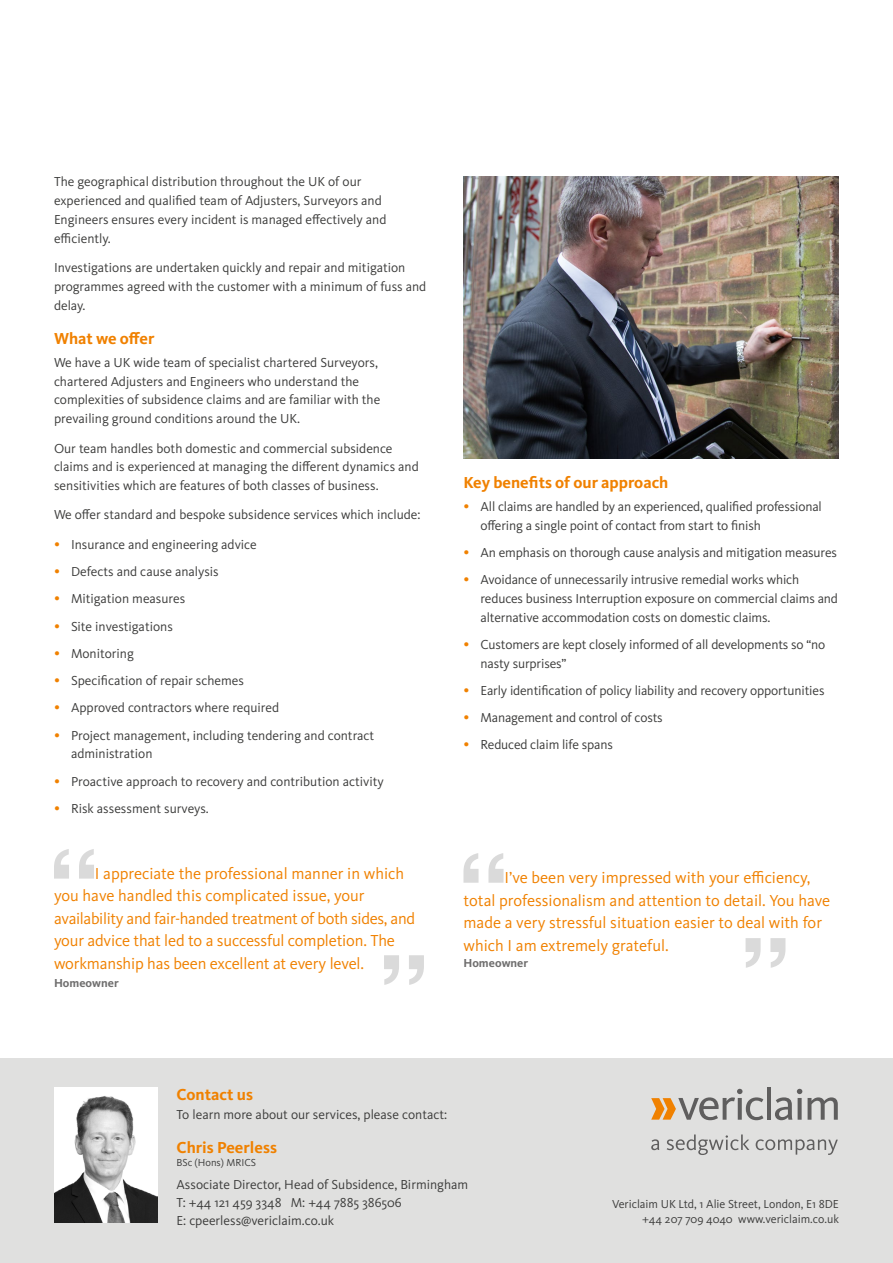
<style>
.page{position:relative;width:893px;height:1263px;background:#fff}
.page>*{position:absolute;margin:0;border:0;box-sizing:border-box;transform-origin:0 0}
.t1{font:16.5px/22.5px "Kievit OT";color:#f08100}
.t2{font:700 16.5px "Kievit OT";color:#f08100}
.t3{font:13.5px/18.8px "Kievit OT";color:#3c3c3b}
.t4{font:12px/15px "Kievit OT";color:#3c3c3b;text-align:right}
.t5{font:700 12px "Kievit OT";color:#706f6f}
.t6{font:10.5px "Kievit OT";color:#3c3c3b}
.s1{font-size:16.5px;color:#f08100}
</style>
<div class="page">
<div style="left:0;top:1059px;width:893px;height:204px;background:#e0e0df"></div>
<img style="left:54px;top:1087px;width:103px;height:136px">
<img style="left:463px;top:176px;width:376px;height:282px">
<svg style="left:54px;top:849px;width:40px;height:29px"></svg>
<svg style="left:384px;top:955px;width:40px;height:30px"></svg>
<svg style="left:463px;top:853px;width:40px;height:30px"></svg>
<svg style="left:746px;top:938px;width:39px;height:30px"></svg>
<svg style="left:651px;top:1139px;width:8px;height:11px"></svg>
<svg style="left:667px;top:1134px;width:82px;height:21px"></svg>
<svg style="left:756px;top:1139px;width:82px;height:16px"></svg>
<hr style="left:767px;top:1087px;width:4px;height:33px;background:#5f5e5e">
<svg style="left:775px;top:1089px;width:27px;height:31px"></svg>
<svg style="left:808px;top:1097px;width:30px;height:23px"></svg>
<svg style="left:651px;top:1089px;width:112px;height:31px"></svg>
<p class="t3" style="left:54px;top:173px;width:334px">The geographical distribution throughout the UK of our experienced and qualified team of Adjusters, Surveyors and Engineers ensures every incident is managed effectively and efficiently.</p>
<p class="t3" style="left:54px;top:258px;width:374px">Investigations are undertaken quickly and repair and mitigation programmes agreed with the customer with a minimum of fuss and delay.</p>
<p class="t2" style="left:54px;top:329px;width:102px">What we offer</p>
<p class="t3" style="left:54px;top:353px;width:328px">We have a UK wide team of specialist chartered Surveyors, chartered Adjusters and Engineers who understand the complexities of subsidence claims and are familiar with the prevailing ground conditions around the UK.</p>
<p class="t3" style="left:54px;top:439px;width:366px">Our team handles both domestic and commercial subsidence claims and is experienced at managing the different dynamics and sensitivities which are features of both classes of business.</p>
<p class="t3" style="left:54px;top:506px;width:368px">We offer standard and bespoke subsidence services which include:</p>
<p class="t3" style="left:54px;top:535px;width:204px"><span class="s1">•</span> Insurance and engineering advice</p>
<p class="t3" style="left:54px;top:562px;width:166px"><span class="s1">•</span> Defects and cause analysis</p>
<p class="t3" style="left:54px;top:590px;width:133px"><span class="s1">•</span> Mitigation measures</p>
<p class="t3" style="left:54px;top:617px;width:120px"><span class="s1">•</span> Site investigations</p>
<p class="t3" style="left:54px;top:644px;width:81px"><span class="s1">•</span> Monitoring</p>
<p class="t3" style="left:54px;top:671px;width:192px"><span class="s1">•</span> Specification of repair schemes</p>
<p class="t3" style="left:54px;top:699px;width:227px"><span class="s1">•</span> Approved contractors where required</p>
<p class="t3" style="left:71px;top:726px;width:305px;text-indent:-17px"><span class="s1">•</span> Project management, including tendering and contract administration</p>
<p class="t3" style="left:54px;top:772px;width:331px"><span class="s1">•</span> Proactive approach to recovery and contribution activity</p>
<p class="t3" style="left:54px;top:799px;width:156px"><span class="s1">•</span> Risk assessment surveys.</p>
<p class="t1" style="left:54px;top:862px;width:363px;text-indent:41px">I appreciate the professional manner in which you have handled this complicated issue, your availability and fair-handed treatment of both sides, and your advice that led to a successful completion. The workmanship has been excellent at every level.</p>
<p class="t5" style="left:54px;top:975px;width:66px">Homeowner</p>
<p class="t2" style="left:463px;top:473px;width:206px">Key benefits of our approach</p>
<p class="t3" style="left:480px;top:497px;width:343px;text-indent:-17px"><span class="s1">•</span> All claims are handled by an experienced, qualified professional offering a single point of contact from start to finish</p>
<p class="t3" style="left:463px;top:543px;width:375px"><span class="s1">•</span> An emphasis on thorough cause analysis and mitigation measures</p>
<p class="t3" style="left:480px;top:570px;width:359px;text-indent:-17px"><span class="s1">•</span> Avoidance of unnecessarily intrusive remedial works which reduces business Interruption exposure on commercial claims and alternative accommodation costs on domestic claims.</p>
<p class="t3" style="left:480px;top:635px;width:346px;text-indent:-17px"><span class="s1">•</span> Customers are kept closely informed of all developments so “no nasty surprises”</p>
<p class="t3" style="left:463px;top:681px;width:362px"><span class="s1">•</span> Early identification of policy liability and recovery opportunities</p>
<p class="t3" style="left:463px;top:708px;width:201px"><span class="s1">•</span> Management and control of costs</p>
<p class="t3" style="left:463px;top:736px;width:151px"><span class="s1">•</span> Reduced claim life spans</p>
<p class="t1" style="left:463px;top:866px;width:368px;text-indent:41px">I’ve been very impressed with your efficiency, total professionalism and attention to detail. You have made a very stressful situation easier to deal with for which I am extremely grateful.</p>
<p class="t5" style="left:463px;top:956px;width:66px">Homeowner</p>
<p class="t2" style="left:176px;top:1085px;width:78px">Contact us</p>
<p class="t3" style="left:176px;top:1105px;width:272px">To learn more about our services, please contact:</p>
<p class="t2" style="left:176px;top:1138px;width:102px">Chris Peerless</p>
<p class="t6" style="left:176px;top:1157px;width:81px">BSc (Hons) MRICS</p>
<p class="t3" style="left:176px;top:1175px;width:293px;line-height:18px">Associate Director, Head of Subsidence, Birmingham<br>T: +44 121 459 3348 M: +44 7885 386506<br>E: cpeerless@vericlaim.co.uk</p>
<p class="t4" style="left:612px;top:1197px;width:228px">Vericlaim UK Ltd, 1 Alie Street, London, E1 8DE +44 207 709 4040 www.vericlaim.co.uk</p>
</div>
